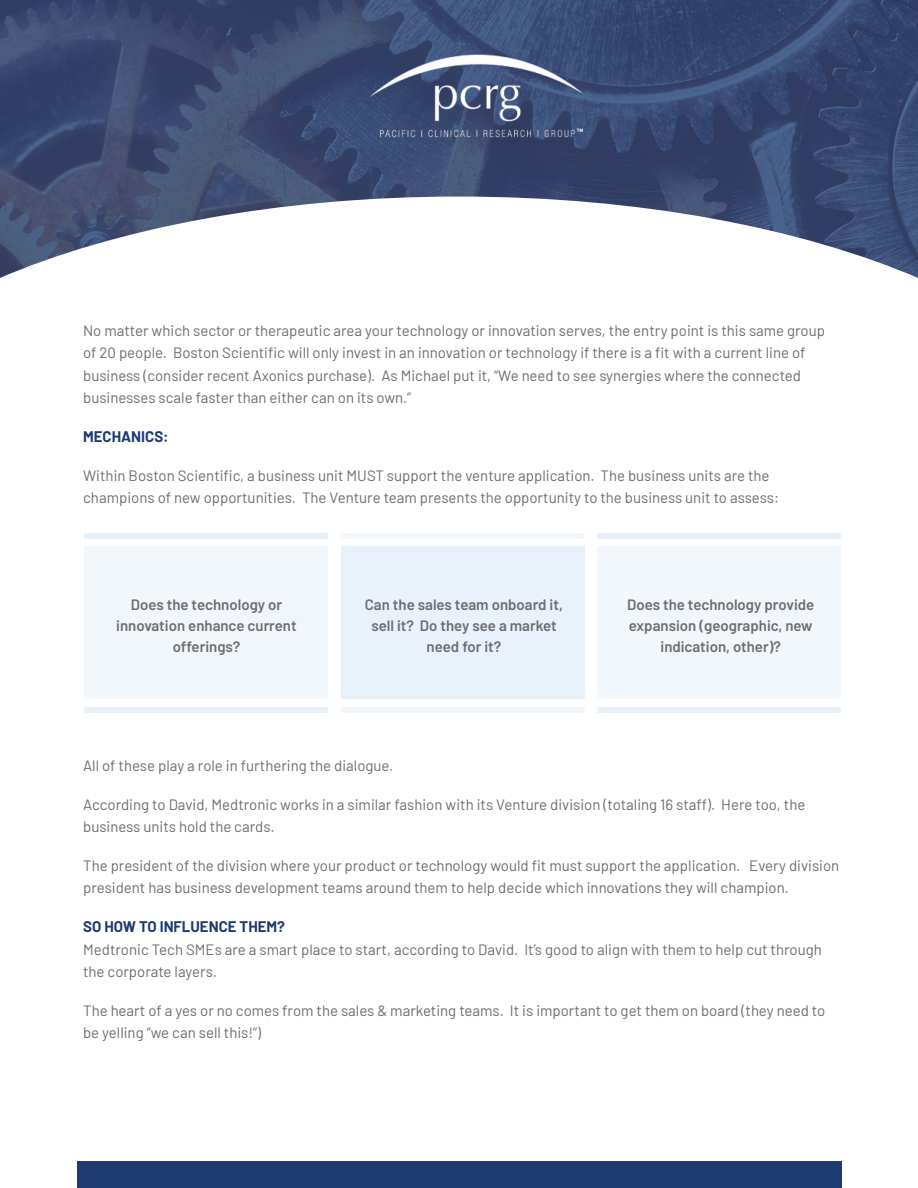
<style>
.page{position:relative;width:918px;height:1188px;background:#fff}
.page>*{position:absolute;margin:0;border:0;box-sizing:border-box;transform-origin:0 0}
.t1{font:15px/22.5px "Barlow";color:#6c6d70}
.t2{font:600 15px/21px "Barlow";color:#6c6d70;text-align:center}
.t3{font:700 15px "Barlow";color:#1d3b71}
</style>
<div class="page">
<img style="left:0;top:0;width:918px;height:197px">
<svg style="left:0;top:197px;width:918px;height:350px"></svg>
<div style="left:77px;top:1161px;width:764px;height:27px;background:#1d3b71"></div>
<img style="left:370px;top:50px;width:217px;height:92px">
<div style="left:84px;top:547px;width:244px;height:152px;background:#f2f7fb"></div>
<div style="left:341px;top:547px;width:244px;height:152px;background:#e9f2fa"></div>
<div style="left:597px;top:547px;width:244px;height:152px;background:#f2f7fb"></div>
<div style="left:84px;top:707px;width:244px;height:6px;background:#e9f2fa"></div>
<div style="left:84px;top:534px;width:244px;height:5px;background:#e9f2fa"></div>
<div style="left:341px;top:707px;width:244px;height:6px;background:#f2f7fb"></div>
<div style="left:341px;top:534px;width:244px;height:5px;background:#f2f7fb"></div>
<div style="left:597px;top:707px;width:244px;height:6px;background:#e9f2fa"></div>
<div style="left:597px;top:534px;width:244px;height:5px;background:#e9f2fa"></div>
<p class="t1" style="left:83px;top:318px;width:743px">No matter which sector or therapeutic area your technology or innovation serves, the entry point is this same group of 20 people. Boston Scientific will only invest in an innovation or technology if there is a fit with a current line of business (consider recent Axonics purchase). As Michael put it, “We need to see synergies where the connected businesses scale faster than either can on its own.”</p>
<p class="t3" style="left:83px;top:425px;width:87px">MECHANICS:</p>
<p class="t1" style="left:83px;top:463px;width:697px">Within Boston Scientific, a business unit MUST support the venture application. The business units are the champions of new opportunities. The Venture team presents the opportunity to the business unit to assess:</p>
<p class="t2" style="left:116px;top:593px;width:182px">Does the technology or innovation enhance current offerings?</p>
<p class="t2" style="left:365px;top:593px;width:200px">Can the sales team onboard it, sell it? Do they see a market need for it?</p>
<p class="t2" style="left:627px;top:593px;width:189px">Does the technology provide expansion (geographic, new indication, other)?</p>
<p class="t1" style="left:83px;top:753px;width:312px">All of these play a role in furthering the dialogue.</p>
<p class="t1" style="left:83px;top:792px;width:724px">According to David, Medtronic works in a similar fashion with its Venture division (totaling 16 staff). Here too, the business units hold the cards.</p>
<p class="t1" style="left:83px;top:853px;width:758px">The president of the division where your product or technology would fit must support the application. Every division president has business development teams around them to help decide which innovations they will champion.</p>
<p class="t3" style="left:83px;top:916px;width:203px">SO HOW TO INFLUENCE THEM?</p>
<p class="t1" style="left:83px;top:937px;width:740px">Medtronic Tech SMEs are a smart place to start, according to David. It’s good to align with them to help cut through the corporate layers.</p>
<p class="t1" style="left:83px;top:998px;width:744px">The heart of a yes or no comes from the sales &amp; marketing teams. It is important to get them on board (they need to be yelling “we can sell this!”)</p>
</div>
